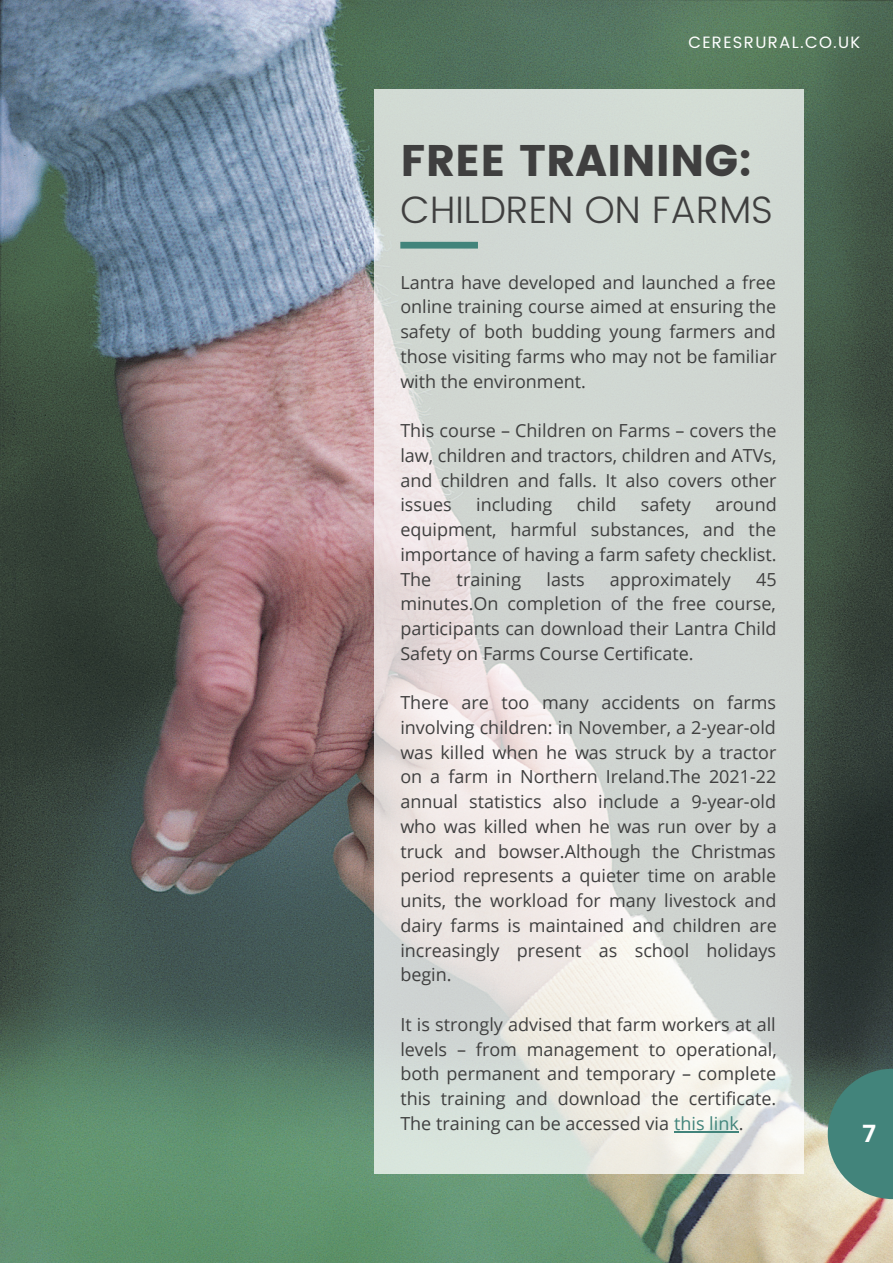
<style>
.page{position:relative;width:893px;height:1264px;background:#fff}
.page>*{position:absolute;margin:0;border:0;box-sizing:border-box;transform-origin:0 0}
.t1{font:44.25px "Poppins";color:#3f3f3f}
.t2{font:300 38.25px "Poppins";color:#3f3f3f}
.t3{font:700 24px "Open Sans";color:#fff}
.t4{font:18px/24.8px "Open Sans";color:#3f3f3f;text-align:justify}
.t5{font:16.5px "Poppins";letter-spacing:.08em;color:#fff}
.s1{color:#42847b}
</style>
<div class="page">
<img style="left:0;top:0;width:892px;height:1262px">
<svg style="left:827px;top:1068px;width:65px;height:131px;background:#558a7f"></svg>
<svg style="left:374px;top:89px;width:429px;height:1084px;background:#d9dcd8"></svg>
<hr style="left:674px;top:1130px;width:64px;height:2px;background:#42847b">
<div style="left:400px;top:242px;width:78px;height:6px;background:#42847b"></div>
<p class="t5" style="left:688px;top:33px;width:173px">CERESRURAL.CO.UK</p>
<h1 class="t1" style="left:400px;top:135px;width:353px">FREE TRAINING:</h1>
<h2 class="t2" style="left:400px;top:187px;width:374px">CHILDREN ON FARMS</h2>
<p class="t4" style="left:400px;top:269px;width:378px">Lantra have developed and launched a free online training course aimed at ensuring the safety of both budding young farmers and those visiting farms who may not be familiar with the environment.</p>
<p class="t4" style="left:400px;top:417px;width:378px">This course – Children on Farms – covers the law, children and tractors, children and ATVs, and children and falls. It also covers other issues</p>
<p class="t4" style="left:476px;top:492px;width:78px">including</p>
<p class="t4" style="left:576px;top:492px;width:41px">child</p>
<p class="t4" style="left:640px;top:492px;width:52px">safety</p>
<p class="t4" style="left:400px;top:492px;width:378px;text-indent:315px">around equipment, harmful substances, and the importance of having a farm safety checklist.<br>The</p>
<p class="t4" style="left:456px;top:566px;width:66px">training</p>
<p class="t4" style="left:546px;top:566px;width:40px">lasts</p>
<p class="t4" style="left:610px;top:566px;width:122px">approximately</p>
<p class="t4" style="left:400px;top:566px;width:378px;text-indent:356px">45 minutes.On completion of the free course, participants can download their Lantra Child Safety on Farms Course Certificate.</p>
<p class="t4" style="left:400px;top:690px;width:378px">There are too many accidents on farms involving children: in November, a 2-year-old was killed when he was struck by a tractor on a farm in Northern Ireland.The 2021-22 annual statistics also include a 9-year-old who was killed when he was run over by a truck and bowser.Although the Christmas period represents a quieter time on arable units, the workload for many livestock and dairy farms is maintained and children are increasingly present as school holidays begin.</p>
<p class="t4" style="left:400px;top:1011px;width:378px">It is strongly advised that farm workers at all levels – from management to operational, both permanent and temporary – complete this training and download the certificate.<br>The training can be accessed via <span class="s1">this link</span>.</p>
<h3 class="t3" style="left:862px;top:1116px;width:15px">7</h3>
</div>
